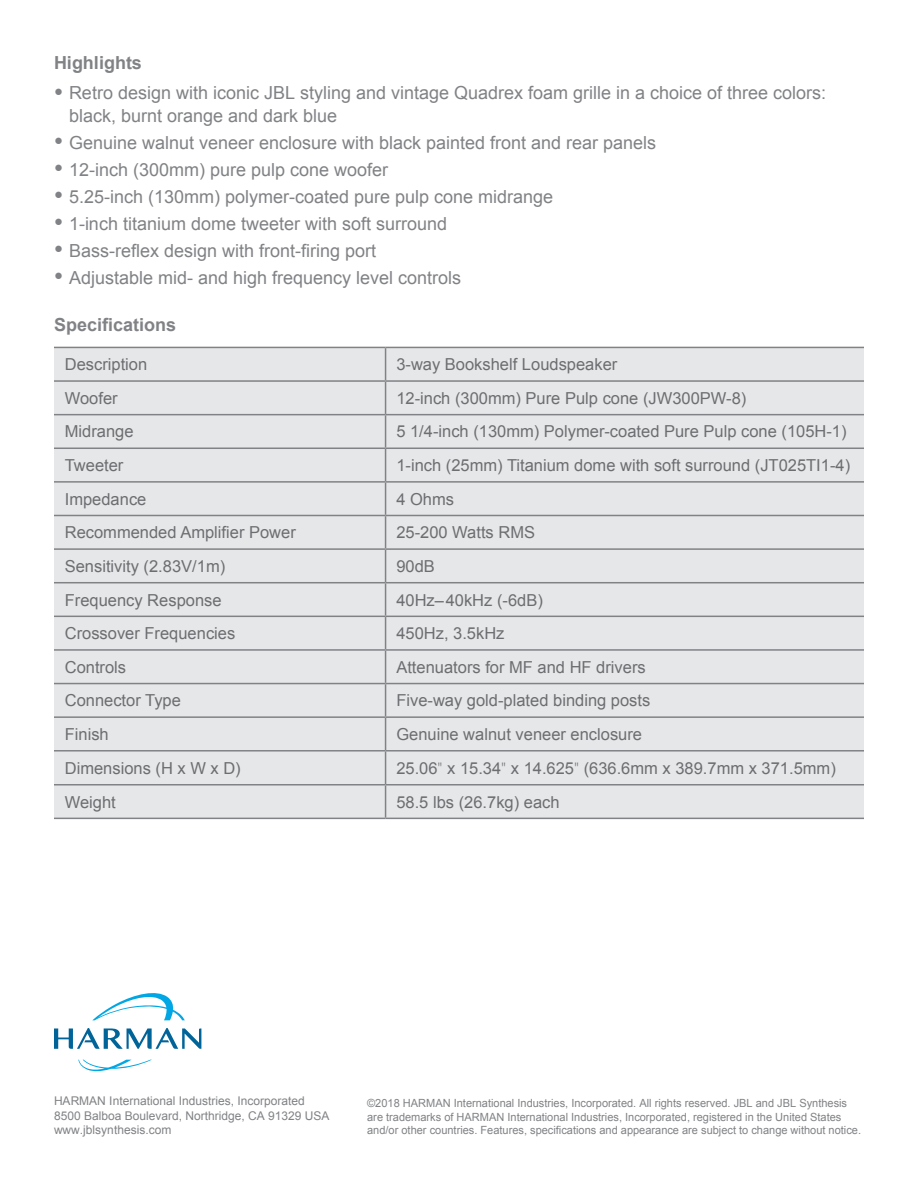
<style>
.page{position:relative;width:918px;height:1188px;background:#fff}
.page>*{position:absolute;margin:0;border:0;box-sizing:border-box;transform-origin:0 0}
.t1{font:18px/22.5px "Arial";color:#808285}
.t2{font:700 18px "Arial";color:#808285}
.t3{font:16.5px "Arial";color:#6d6e71}
.t4{font:12px/14.4px "Arial";color:#808285}
.t5{font:11.25px/13.5px "Arial";color:#808285}
.s1{font-size:25.5px}
.s2{font-family:"Myriad Pro";font-weight:300}
</style>
<div class="page">
<div style="left:54px;top:348px;width:810px;height:470px;background:#e6e7e8"></div>
<hr style="left:54px;top:347px;width:332px;height:1px;background:#808285">
<hr style="left:386px;top:347px;width:478px;height:1px;background:#808285">
<hr style="left:385px;top:348px;width:1px;height:32px;background:#808285">
<hr style="left:54px;top:380px;width:332px;height:2px;background:#808285">
<hr style="left:386px;top:380px;width:478px;height:2px;background:#808285">
<hr style="left:385px;top:382px;width:1px;height:32px;background:#808285">
<hr style="left:54px;top:414px;width:332px;height:1px;background:#808285">
<hr style="left:386px;top:414px;width:478px;height:1px;background:#808285">
<hr style="left:385px;top:415px;width:1px;height:33px;background:#808285">
<hr style="left:54px;top:448px;width:332px;height:1px;background:#808285">
<hr style="left:386px;top:448px;width:478px;height:1px;background:#808285">
<hr style="left:385px;top:449px;width:1px;height:32px;background:#808285">
<hr style="left:54px;top:481px;width:332px;height:2px;background:#808285">
<hr style="left:386px;top:481px;width:478px;height:2px;background:#808285">
<hr style="left:385px;top:483px;width:1px;height:32px;background:#808285">
<hr style="left:54px;top:515px;width:332px;height:1px;background:#808285">
<hr style="left:386px;top:515px;width:478px;height:1px;background:#808285">
<hr style="left:385px;top:516px;width:1px;height:32px;background:#808285">
<hr style="left:54px;top:548px;width:332px;height:2px;background:#808285">
<hr style="left:386px;top:548px;width:478px;height:2px;background:#808285">
<hr style="left:385px;top:550px;width:1px;height:32px;background:#808285">
<hr style="left:54px;top:582px;width:332px;height:1px;background:#808285">
<hr style="left:386px;top:582px;width:478px;height:1px;background:#808285">
<hr style="left:385px;top:583px;width:1px;height:33px;background:#808285">
<hr style="left:54px;top:616px;width:332px;height:1px;background:#808285">
<hr style="left:386px;top:616px;width:478px;height:1px;background:#808285">
<hr style="left:385px;top:617px;width:1px;height:32px;background:#808285">
<hr style="left:54px;top:649px;width:332px;height:2px;background:#808285">
<hr style="left:386px;top:649px;width:478px;height:2px;background:#808285">
<hr style="left:385px;top:651px;width:1px;height:32px;background:#808285">
<hr style="left:54px;top:683px;width:332px;height:1px;background:#808285">
<hr style="left:386px;top:683px;width:478px;height:1px;background:#808285">
<hr style="left:385px;top:684px;width:1px;height:32px;background:#808285">
<hr style="left:54px;top:716px;width:332px;height:2px;background:#808285">
<hr style="left:386px;top:716px;width:478px;height:2px;background:#808285">
<hr style="left:385px;top:718px;width:1px;height:32px;background:#808285">
<hr style="left:54px;top:750px;width:332px;height:2px;background:#808285">
<hr style="left:386px;top:750px;width:478px;height:2px;background:#808285">
<hr style="left:385px;top:752px;width:1px;height:32px;background:#808285">
<hr style="left:54px;top:784px;width:332px;height:2px;background:#808285">
<hr style="left:386px;top:784px;width:478px;height:2px;background:#808285">
<hr style="left:385px;top:786px;width:1px;height:32px;background:#808285">
<hr style="left:54px;top:818px;width:332px;height:1px;background:#808285">
<hr style="left:386px;top:818px;width:478px;height:1px;background:#808285">
<svg style="left:92px;top:993px;width:93px;height:27px"></svg>
<svg style="left:78px;top:1060px;width:73px;height:12px"></svg>
<svg style="left:54px;top:1028px;width:147px;height:21px"></svg>
<p class="t2" style="left:54px;top:50px;width:90px">Highlights</p>
<p class="t1" style="left:69px;top:82px;width:759px;text-indent:-15px"><span class="s1">•</span> Retro design with iconic JBL styling and vintage Quadrex foam grille in a choice of three colors: black, burnt orange and dark blue</p>
<p class="t1" style="left:54px;top:131px;width:604px"><span class="s1">•</span> Genuine walnut veneer enclosure with black painted front and rear panels</p>
<p class="t1" style="left:54px;top:158px;width:336px"><span class="s1">•</span> 12-inch (300mm) pure pulp cone woofer</p>
<p class="t1" style="left:54px;top:185px;width:501px"><span class="s1">•</span> 5.25-inch (130mm) polymer-coated pure pulp cone midrange</p>
<p class="t1" style="left:54px;top:212px;width:395px"><span class="s1">•</span> 1-inch titanium dome tweeter with soft surround</p>
<p class="t1" style="left:54px;top:239px;width:324px"><span class="s1">•</span> Bass-reflex design with front-firing port</p>
<p class="t1" style="left:54px;top:266px;width:409px"><span class="s1">•</span> Adjustable mid- and high frequency level controls</p>
<p class="t2" style="left:54px;top:313px;width:124px">Specifications</p>
<p class="t3" style="left:65px;top:354px;width:84px">Description</p>
<p class="t3" style="left:396px;top:354px;width:223px">3-way Bookshelf Loudspeaker</p>
<p class="t3" style="left:65px;top:387px;width:54px">Woofer</p>
<p class="t3" style="left:396px;top:387px;width:351px">12-inch (300mm) Pure Pulp cone (JW300PW-8)</p>
<p class="t3" style="left:65px;top:421px;width:70px">Midrange</p>
<p class="t3" style="left:396px;top:421px;width:452px">5 1/4-inch (130mm) Polymer-coated Pure Pulp cone (105H-1)</p>
<p class="t3" style="left:65px;top:454px;width:60px">Tweeter</p>
<p class="t3" style="left:396px;top:454px;width:455px">1-inch (25mm) Titanium dome with soft surround (JT025TI1-4)</p>
<p class="t3" style="left:65px;top:488px;width:83px">Impedance</p>
<p class="t3" style="left:396px;top:488px;width:59px">4 Ohms</p>
<p class="t3" style="left:65px;top:522px;width:233px">Recommended Amplifier Power</p>
<p class="t3" style="left:396px;top:522px;width:140px">25-200 Watts RMS</p>
<p class="t3" style="left:65px;top:555px;width:162px">Sensitivity (2.83V/1m)</p>
<p class="t3" style="left:396px;top:555px;width:40px">90dB</p>
<p class="t3" style="left:65px;top:589px;width:158px">Frequency Response</p>
<p class="t3" style="left:396px;top:589px;width:148px">40Hz–40kHz (-6dB)</p>
<p class="t3" style="left:65px;top:623px;width:172px">Crossover Frequencies</p>
<p class="t3" style="left:396px;top:623px;width:110px">450Hz, 3.5kHz</p>
<p class="t3" style="left:65px;top:656px;width:63px">Controls</p>
<p class="t3" style="left:396px;top:656px;width:251px">Attenuators for MF and HF drivers</p>
<p class="t3" style="left:65px;top:690px;width:118px">Connector Type</p>
<p class="t3" style="left:396px;top:690px;width:256px">Five-way gold-plated binding posts</p>
<p class="t3" style="left:65px;top:723px;width:46px">Finish</p>
<p class="t3" style="left:396px;top:723px;width:247px">Genuine walnut veneer enclosure</p>
<p class="t3" style="left:65px;top:757px;width:178px">Dimensions (H x W x D)</p>
<p class="t3" style="left:396px;top:757px;width:441px">25.06<span class="s2">"</span> x 15.34<span class="s2">"</span> x 14.625<span class="s2">"</span> (636.6mm x 389.7mm x 371.5mm)</p>
<p class="t3" style="left:65px;top:791px;width:53px">Weight</p>
<p class="t3" style="left:396px;top:791px;width:165px">58.5 lbs (26.7kg) each</p>
<p class="t4" style="left:54px;top:1094px;width:277px">HARMAN International Industries, Incorporated<br>8500 Balboa Boulevard, Northridge, CA 91329 USA www.jblsynthesis.com</p>
<p class="t5" style="left:367px;top:1096px;width:495px">©2018 HARMAN International Industries, Incorporated. All rights reserved. JBL and JBL Synthesis are trademarks of HARMAN International Industries, Incorporated, registered in the United States and/or other countries. Features, specifications and appearance are subject to change without notice.</p>
</div>
